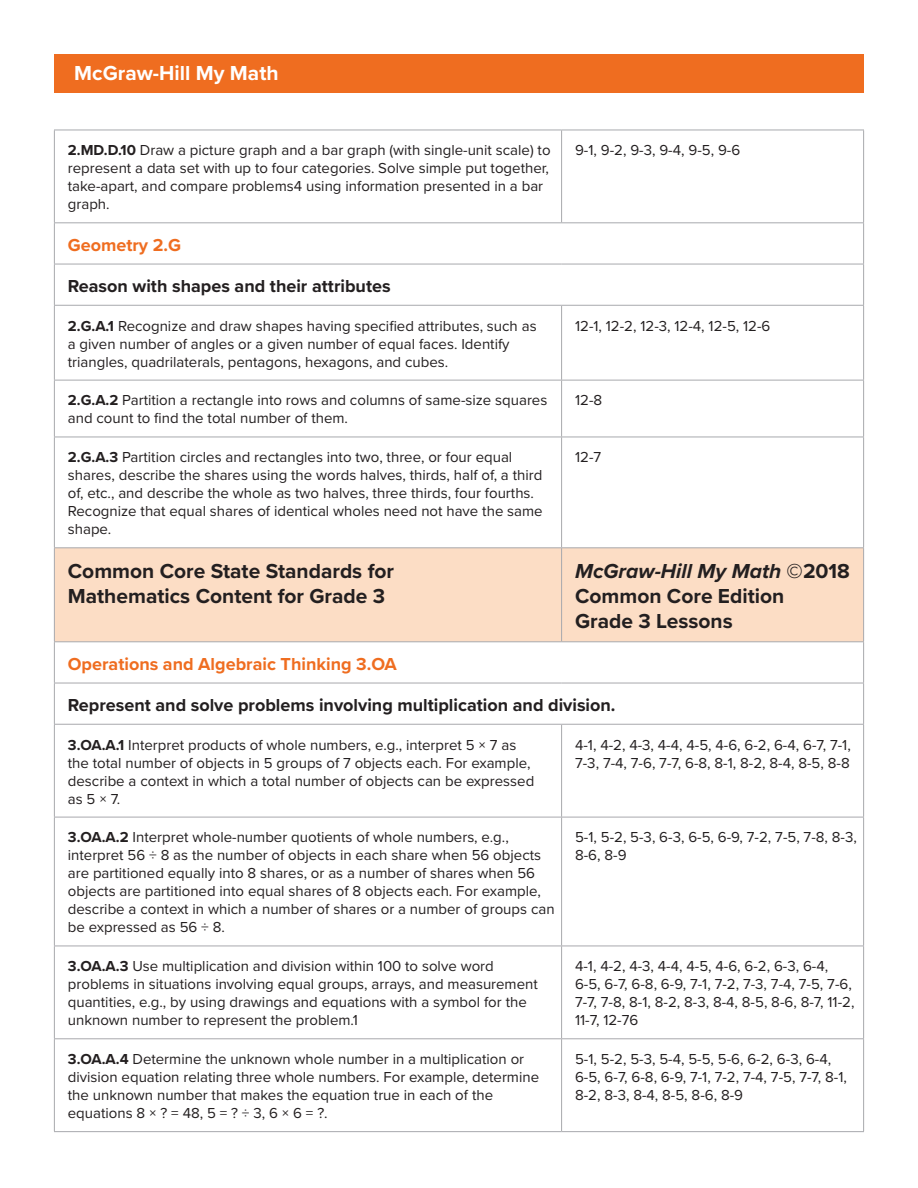
<style>
.page{position:relative;width:918px;height:1188px;background:#fff}
.page>*{position:absolute;margin:0;border:0;box-sizing:border-box;transform-origin:0 0}
.t1{font:700 21px/25.2px "Proxima Nova";color:#231f20}
.t2{font:700 21px "Proxima Nova";color:#fff}
.t3{font:700 18px "Proxima Nova";color:#231f20}
.t4{font:700 18px "Proxima Nova";color:#ef6d20}
.t5{font:15px/18px "Proxima Nova";color:#231f20}
.s1{font-weight:700}
.s2{font-style:italic}
</style>
<div class="page">
<div style="left:54px;top:54px;width:810px;height:39px;background:#ef6d20"></div>
<div style="left:55px;top:548px;width:808px;height:93px;background:#fcddc5"></div>
<hr style="left:54px;top:130px;width:508px;height:1px;background:#a8a9ad">
<hr style="left:54px;top:130px;width:1px;height:92px;background:#a8a9ad">
<hr style="left:562px;top:130px;width:302px;height:1px;background:#a8a9ad">
<hr style="left:561px;top:130px;width:1px;height:92px;background:#a8a9ad">
<hr style="left:863px;top:130px;width:1px;height:92px;background:#a8a9ad">
<hr style="left:54px;top:222px;width:508px;height:1px;background:#a8a9ad">
<hr style="left:54px;top:223px;width:1px;height:41px;background:#a8a9ad">
<hr style="left:562px;top:222px;width:302px;height:1px;background:#a8a9ad">
<hr style="left:863px;top:223px;width:1px;height:41px;background:#a8a9ad">
<hr style="left:54px;top:264px;width:508px;height:1px;background:#a8a9ad">
<hr style="left:54px;top:264px;width:1px;height:41px;background:#a8a9ad">
<hr style="left:562px;top:264px;width:302px;height:1px;background:#a8a9ad">
<hr style="left:863px;top:264px;width:1px;height:41px;background:#a8a9ad">
<hr style="left:54px;top:305px;width:508px;height:1px;background:#a8a9ad">
<hr style="left:54px;top:306px;width:1px;height:74px;background:#a8a9ad">
<hr style="left:562px;top:305px;width:302px;height:1px;background:#a8a9ad">
<hr style="left:561px;top:306px;width:1px;height:74px;background:#a8a9ad">
<hr style="left:863px;top:306px;width:1px;height:74px;background:#a8a9ad">
<hr style="left:54px;top:380px;width:508px;height:1px;background:#a8a9ad">
<hr style="left:54px;top:380px;width:1px;height:57px;background:#a8a9ad">
<hr style="left:562px;top:380px;width:302px;height:1px;background:#a8a9ad">
<hr style="left:561px;top:380px;width:1px;height:57px;background:#a8a9ad">
<hr style="left:863px;top:380px;width:1px;height:57px;background:#a8a9ad">
<hr style="left:54px;top:437px;width:508px;height:1px;background:#a8a9ad">
<hr style="left:54px;top:437px;width:1px;height:110px;background:#a8a9ad">
<hr style="left:562px;top:437px;width:302px;height:1px;background:#a8a9ad">
<hr style="left:561px;top:437px;width:1px;height:110px;background:#a8a9ad">
<hr style="left:863px;top:437px;width:1px;height:110px;background:#a8a9ad">
<hr style="left:54px;top:547px;width:508px;height:1px;background:#a8a9ad">
<hr style="left:54px;top:548px;width:1px;height:93px;background:#a8a9ad">
<hr style="left:562px;top:547px;width:302px;height:1px;background:#a8a9ad">
<hr style="left:561px;top:548px;width:1px;height:93px;background:#a8a9ad">
<hr style="left:863px;top:548px;width:1px;height:93px;background:#a8a9ad">
<hr style="left:54px;top:641px;width:508px;height:1px;background:#a8a9ad">
<hr style="left:54px;top:642px;width:1px;height:41px;background:#a8a9ad">
<hr style="left:562px;top:641px;width:302px;height:1px;background:#a8a9ad">
<hr style="left:863px;top:642px;width:1px;height:41px;background:#a8a9ad">
<hr style="left:54px;top:683px;width:508px;height:1px;background:#a8a9ad">
<hr style="left:54px;top:683px;width:1px;height:41px;background:#a8a9ad">
<hr style="left:562px;top:683px;width:302px;height:1px;background:#a8a9ad">
<hr style="left:863px;top:683px;width:1px;height:41px;background:#a8a9ad">
<hr style="left:54px;top:724px;width:508px;height:1px;background:#a8a9ad">
<hr style="left:54px;top:725px;width:1px;height:92px;background:#a8a9ad">
<hr style="left:562px;top:724px;width:302px;height:1px;background:#a8a9ad">
<hr style="left:561px;top:725px;width:1px;height:92px;background:#a8a9ad">
<hr style="left:863px;top:725px;width:1px;height:92px;background:#a8a9ad">
<hr style="left:54px;top:817px;width:508px;height:1px;background:#a8a9ad">
<hr style="left:54px;top:817px;width:1px;height:129px;background:#a8a9ad">
<hr style="left:562px;top:817px;width:302px;height:1px;background:#a8a9ad">
<hr style="left:561px;top:817px;width:1px;height:129px;background:#a8a9ad">
<hr style="left:863px;top:817px;width:1px;height:129px;background:#a8a9ad">
<hr style="left:54px;top:946px;width:508px;height:1px;background:#a8a9ad">
<hr style="left:54px;top:946px;width:1px;height:92px;background:#a8a9ad">
<hr style="left:562px;top:946px;width:302px;height:1px;background:#a8a9ad">
<hr style="left:561px;top:946px;width:1px;height:92px;background:#a8a9ad">
<hr style="left:863px;top:946px;width:1px;height:92px;background:#a8a9ad">
<hr style="left:54px;top:1038px;width:508px;height:1px;background:#a8a9ad">
<hr style="left:54px;top:1039px;width:1px;height:92px;background:#a8a9ad">
<hr style="left:562px;top:1038px;width:302px;height:1px;background:#a8a9ad">
<hr style="left:561px;top:1039px;width:1px;height:92px;background:#a8a9ad">
<hr style="left:863px;top:1039px;width:1px;height:92px;background:#a8a9ad">
<hr style="left:54px;top:1131px;width:508px;height:1px;background:#a8a9ad">
<hr style="left:562px;top:1131px;width:302px;height:1px;background:#a8a9ad">
<h1 class="t2" style="left:74px;top:58px;width:206px">McGraw-Hill My Math</h1>
<p class="t5" style="left:68px;top:141px;width:484px"><span class="s1">2.MD.D.10</span> Draw a picture graph and a bar graph (with single-unit scale) to represent a data set with up to four categories. Solve simple put together, take-apart, and compare problems4 using information presented in a bar graph.</p>
<p class="t5" style="left:575px;top:141px;width:167px">9-1, 9-2, 9-3, 9-4, 9-5, 9-6</p>
<p class="t4" style="left:68px;top:231px;width:115px">Geometry 2.G</p>
<p class="t3" style="left:68px;top:272px;width:324px">Reason with shapes and their attributes</p>
<p class="t5" style="left:68px;top:316px;width:470px"><span class="s1">2.G.A.1</span> Recognize and draw shapes having specified attributes, such as a given number of angles or a given number of equal faces. Identify triangles, quadrilaterals, pentagons, hexagons, and cubes.</p>
<p class="t5" style="left:575px;top:316px;width:197px">12-1, 12-2, 12-3, 12-4, 12-5, 12-6</p>
<p class="t5" style="left:68px;top:391px;width:481px"><span class="s1">2.G.A.2</span> Partition a rectangle into rows and columns of same-size squares and count to find the total number of them.</p>
<p class="t5" style="left:575px;top:391px;width:29px">12-8</p>
<p class="t5" style="left:68px;top:448px;width:476px"><span class="s1">2.G.A.3</span> Partition circles and rectangles into two, three, or four equal shares, describe the shares using the words halves, thirds, half of, a third of, etc., and describe the whole as two halves, three thirds, four fourths.<br>Recognize that equal shares of identical wholes need not have the same shape.</p>
<p class="t5" style="left:575px;top:448px;width:28px">12-7</p>
<h1 class="t1" style="left:68px;top:558px;width:328px">Common Core State Standards for<br>Mathematics Content for Grade 3</h1>
<h1 class="t1" style="left:575px;top:558px;width:276px"><span class="s2">McGraw-Hill My Math</span> ©2018<br>Common Core Edition<br>Grade 3 Lessons</h1>
<p class="t4" style="left:68px;top:650px;width:331px">Operations and Algebraic Thinking 3.OA</p>
<p class="t3" style="left:68px;top:691px;width:549px">Represent and solve problems involving multiplication and division.</p>
<p class="t5" style="left:68px;top:735px;width:468px"><span class="s1">3.OA.A.1</span> Interpret products of whole numbers, e.g., interpret 5 × 7 as the total number of objects in 5 groups of 7 objects each. For example, describe a context in which a total number of objects can be expressed as 5 × 7.</p>
<p class="t5" style="left:575px;top:735px;width:277px">4-1, 4-2, 4-3, 4-4, 4-5, 4-6, 6-2, 6-4, 6-7, 7-1,<br>7-3, 7-4, 7-6, 7-7, 6-8, 8-1, 8-2, 8-4, 8-5, 8-8</p>
<p class="t5" style="left:68px;top:828px;width:488px"><span class="s1">3.OA.A.2</span> Interpret whole-number quotients of whole numbers, e.g., interpret 56 ÷ 8 as the number of objects in each share when 56 objects are partitioned equally into 8 shares, or as a number of shares when 56 objects are partitioned into equal shares of 8 objects each. For example, describe a context in which a number of shares or a number of groups can be expressed as 56 ÷ 8.</p>
<p class="t5" style="left:575px;top:828px;width:283px">5-1, 5-2, 5-3, 6-3, 6-5, 6-9, 7-2, 7-5, 7-8, 8-3,<br>8-6, 8-9</p>
<p class="t5" style="left:68px;top:957px;width:472px"><span class="s1">3.OA.A.3</span> Use multiplication and division within 100 to solve word problems in situations involving equal groups, arrays, and measurement quantities, e.g., by using drawings and equations with a symbol for the unknown number to represent the problem.1</p>
<p class="t5" style="left:575px;top:957px;width:281px">4-1, 4-2, 4-3, 4-4, 4-5, 4-6, 6-2, 6-3, 6-4, 6-5, 6-7, 6-8, 6-9, 7-1, 7-2, 7-3, 7-4, 7-5, 7-6, 7-7, 7-8, 8-1, 8-2, 8-3, 8-4, 8-5, 8-6, 8-7, 11-2, 11-7, 12-76</p>
<p class="t5" style="left:68px;top:1049px;width:473px"><span class="s1">3.OA.A.4</span> Determine the unknown whole number in a multiplication or division equation relating three whole numbers. For example, determine the unknown number that makes the equation true in each of the equations 8 × ? = 48, 5 = ? ÷ 3, 6 × 6 = ?.</p>
<p class="t5" style="left:575px;top:1049px;width:273px">5-1, 5-2, 5-3, 5-4, 5-5, 5-6, 6-2, 6-3, 6-4,<br>6-5, 6-7, 6-8, 6-9, 7-1, 7-2, 7-4, 7-5, 7-7, 8-1,<br>8-2, 8-3, 8-4, 8-5, 8-6, 8-9</p>
</div>
